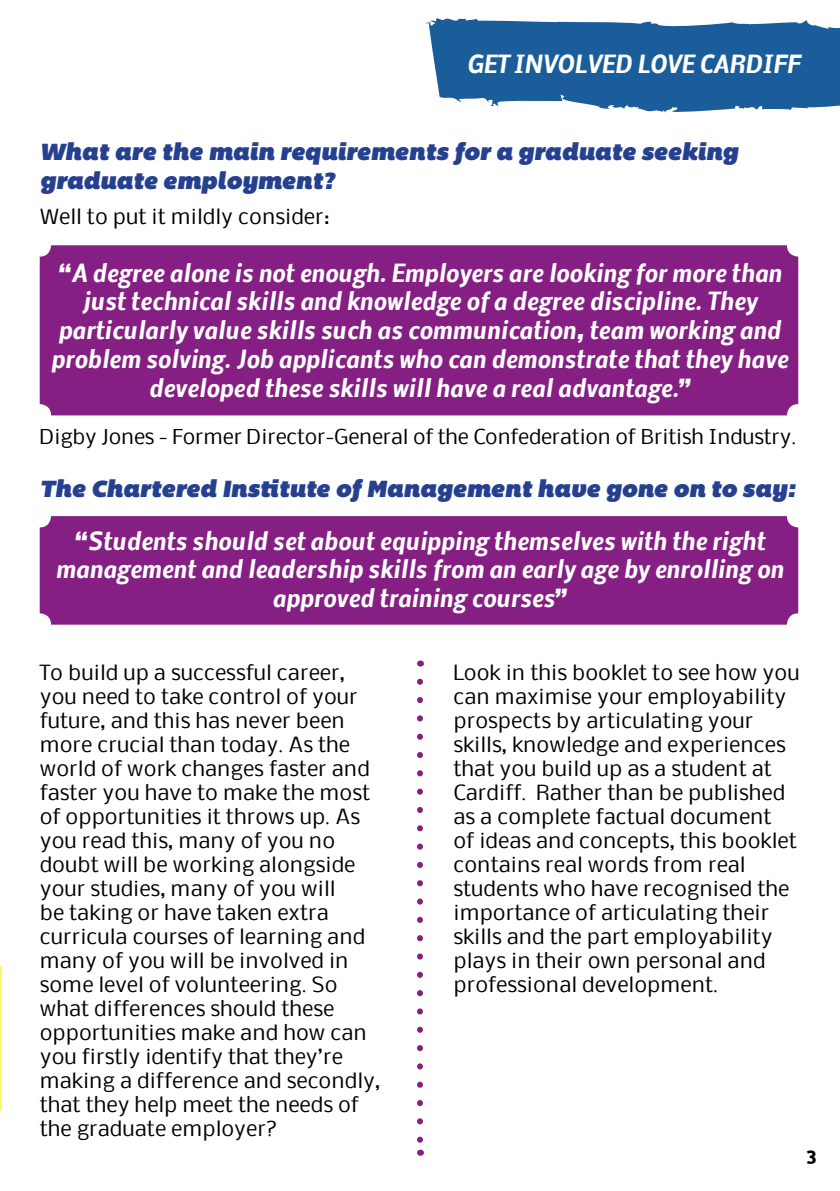
<style>
.page{position:relative;width:840px;height:1191px;background:#fff}
.page>*{position:absolute;margin:0;border:0;box-sizing:border-box;transform-origin:0 0}
.t1{font:italic 700 24px/28.8px "Nobile";color:#fff;text-align:center}
.t2{font:italic 24px/28.8px "Bemio";color:#25408f}
.t3{font:20px/24px "Nobile";color:#000}
.t4{font:700 20px "Nobile";color:#000}
.t5{font:19.6px "Nobile";letter-spacing:-.01em;color:#000}
</style>
<div class="page">
<svg style="left:425px;top:18px;width:414px;height:95px;background:#3e76aa"></svg>
<hr style="left:0;top:965px;width:2px;height:146px;background:#fff56d">
<div style="left:40px;top:245px;width:757px;height:170px;background:#851f83;border-radius:11px"></div>
<div style="left:40px;top:516px;width:757px;height:108px;background:#851f83;border-radius:11px"></div>
<svg style="left:417px;top:681px;width:6px;height:462px"></svg>
<p class="t1" style="left:467px;top:49px;width:334px">GET INVOLVED LOVE CARDIFF</p>
<p class="t2" style="left:40px;top:137px;width:699px">What are the main requirements for a graduate seeking graduate employment?</p>
<p class="t3" style="left:40px;top:204px;width:291px">Well to put it mildly consider:</p>
<p class="t1" style="left:51px;top:257px;width:738px">“A degree alone is not enough. Employers are looking for more than just technical skills and knowledge of a degree discipline. They particularly value skills such as communication, team working and problem solving. Job applicants who can demonstrate that they have developed these skills will have a real advantage.”</p>
<p class="t5" style="left:40px;top:421px;width:757px">Digby Jones - Former Director-General of the Confederation of British Industry.</p>
<p class="t2" style="left:40px;top:474px;width:756px">The Chartered Institute of Management have gone on to say:</p>
<p class="t1" style="left:56px;top:525px;width:728px">“Students should set about equipping themselves with the right management and leadership skills from an early age by enrolling on approved training courses”</p>
<p class="t3" style="left:40px;top:659px;width:342px">To build up a successful career, you need to take control of your future, and this has never been more crucial than today. As the world of work changes faster and faster you have to make the most of opportunities it throws up. As you read this, many of you no doubt will be working alongside your studies, many of you will<br>be taking or have taken extra curricula courses of learning and many of you will be involved in some level of volunteering. So what differences should these opportunities make and how can you firstly identify that they’re making a difference and secondly, that they help meet the needs of the graduate employer?</p>
<p class="t3" style="left:453px;top:659px;width:347px">Look in this booklet to see how you can maximise your employability prospects by articulating your skills, knowledge and experiences that you build up as a student at<br>Cardiff. Rather than be published as a complete factual document<br>of ideas and concepts, this booklet contains real words from real students who have recognised the importance of articulating their skills and the part employability plays in their own personal and professional development.</p>
<p class="t4" style="left:805px;top:1138px;width:13px">3</p>
</div>
